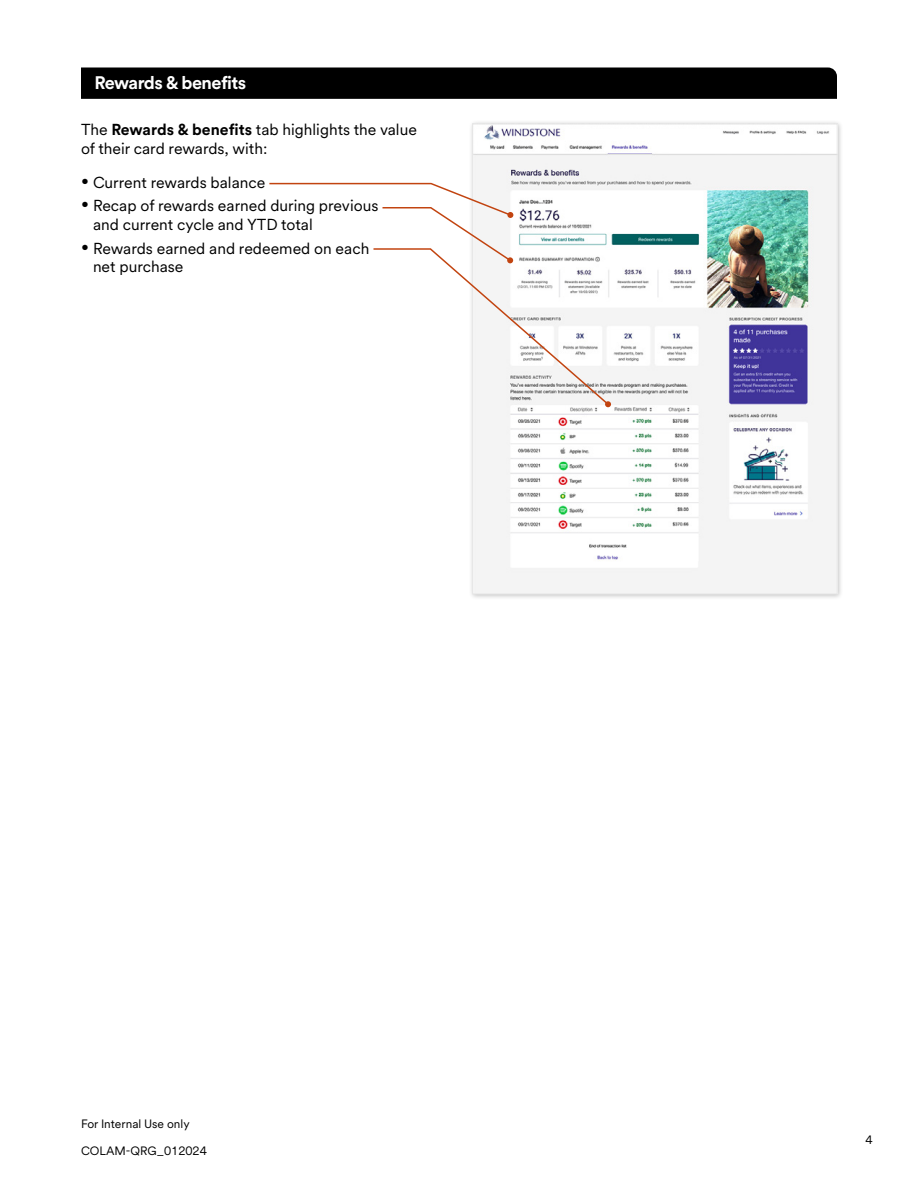
<style>
.page{position:relative;width:918px;height:1188px;background:#fff}
.page>*{position:absolute;margin:0;border:0;box-sizing:border-box;transform-origin:0 0}
.H2_subheads{font:700 18px "U.S.Bank Circular";letter-spacing:-.03em;color:#fff}
.regform-text{font:15.75px/18.9px "U.S.Bank Circular";color:#000}
.t1{font:12px "U.S.Bank Circular";color:#000}
.s1{font-weight:700}
</style>
<div class="page">
<div style="left:81px;top:68px;width:756px;height:31px;background:#000"></div>
<div style="left:469px;top:120px;width:374px;height:480px;background:#000;opacity:.25"></div>
<img style="left:474px;top:126px;width:361px;height:466px">
<svg style="left:269px;top:182px;width:342px;height:225px"></svg>
<h2 class="H2_subheads" style="left:94px;top:70px;width:153px">Rewards &amp; benefits</h2>
<p class="regform-text" style="left:81px;top:119px;width:337px">The <span class="s1">Rewards &amp; benefits</span> tab highlights the value of their card rewards, with:</p>
<p class="regform-text" style="left:81px;top:172px;width:186px">• Current rewards balance</p>
<p class="regform-text" style="left:93px;top:196px;width:287px;text-indent:-12px">• Recap of rewards earned during previous and current cycle and YTD total</p>
<p class="regform-text" style="left:93px;top:238px;width:278px;text-indent:-12px">• Rewards earned and redeemed on each net purchase</p>
<p class="t1" style="left:81px;top:1116px;width:110px">For Internal Use only</p>
<p class="t1" style="left:81px;top:1142px;width:127px">COLAM-QRG_012024</p>
<p class="t1" style="left:866px;top:1132px;width:9px">4</p>
</div>
